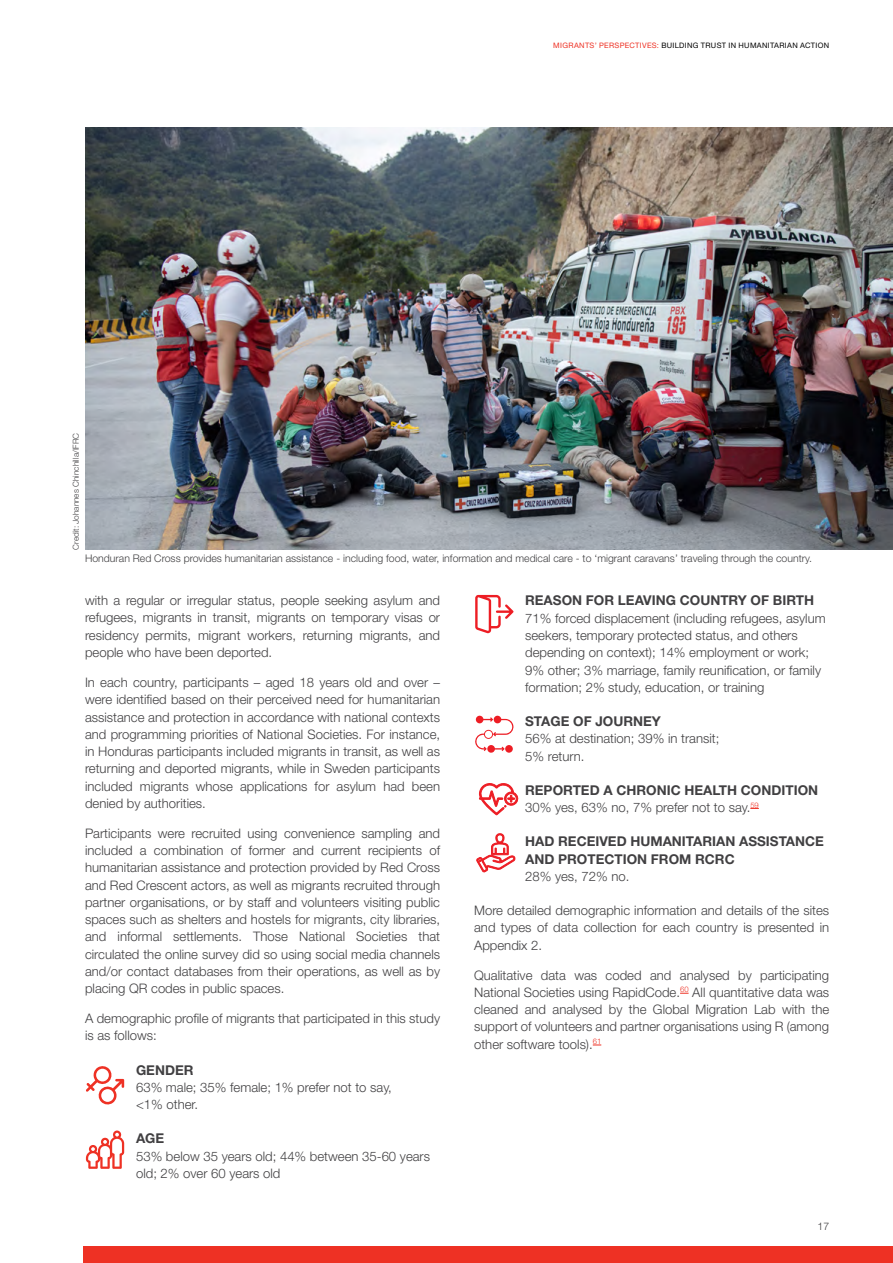
<style>
.page{position:relative;width:893px;height:1263px;background:#fff}
.page>*{position:absolute;margin:0;border:0;box-sizing:border-box;transform-origin:0 0}
.Body_Text_-_Bullets{font:700 13.5px/17.2px "Helvetica Neue LT";color:#414042}
.Body_Text{font:300 13.2px/17.2px "Helvetica Neue LT";color:#414042;text-align:justify}
.Body_Text_-_Bullets-2{font:300 13.2px/17.2px "Helvetica Neue LT";color:#414042}
.t1{font:300 10.5px "Helvetica Neue LT";color:#414042}
.t2{font:300 8.25px "Helvetica Neue LT";color:#414042}
.t3{font:7.5px "Helvetica Neue LT";letter-spacing:.04em;color:#000}
.s1{color:#ee3124}
</style>
<div class="page">
<div style="left:83px;top:1246px;width:810px;height:17px;background:#ee3124"></div>
<img style="left:85px;top:128px;width:808px;height:422px">
<svg style="left:86px;top:1066px;width:38px;height:39px"></svg>
<svg style="left:86px;top:1130px;width:38px;height:39px"></svg>
<svg style="left:475px;top:595px;width:38px;height:38px"></svg>
<svg style="left:475px;top:715px;width:39px;height:38px"></svg>
<div style="left:505px;top:745px;width:8px;height:8px;background:#ed1d24;border-radius:50%"></div>
<svg style="left:479px;top:783px;width:40px;height:32px"></svg>
<svg style="left:476px;top:833px;width:40px;height:40px"></svg>
<p class="t2" style="left:71px;top:550px;width:118px;rotate:-90deg">Credit: Johannes Chinchilla/IFRC</p>
<p class="t3" style="left:553px;top:41px;width:277px"><span class="s1">MIGRANTS’ PERSPECTIVES:</span> BUILDING TRUST IN HUMANITARIAN ACTION</p>
<p class="t1" style="left:85px;top:552px;width:728px">Honduran Red Cross provides humanitarian assistance - including food, water, information and medical care - to ‘migrant caravans’ traveling through the country.</p>
<p class="Body_Text" style="left:85px;top:592px;width:357px">with a regular or irregular status, people seeking asylum and refugees, migrants in transit, migrants on temporary visas or residency permits, migrant workers, returning migrants, and people who have been deported.</p>
<p class="Body_Text" style="left:85px;top:673px;width:357px">In each country, participants – aged 18 years old and over – were identified based on their perceived need for humanitarian assistance and protection in accordance with national contexts and programming priorities of National Societies. For instance, in Honduras participants included migrants in transit, as well as returning and deported migrants, while in Sweden participants included migrants whose applications for asylum had been denied by authorities.</p>
<p class="Body_Text" style="left:85px;top:824px;width:357px">Participants were recruited using convenience sampling and included a combination of former and current recipients of humanitarian assistance and protection provided by Red Cross and Red Crescent actors, as well as migrants recruited through partner organisations, or by staff and volunteers visiting public spaces such as shelters and hostels for migrants, city libraries, and informal settlements. Those National Societies that circulated the online survey did so using social media channels and/or contact databases from their operations, as well as by placing QR codes in public spaces.</p>
<p class="Body_Text" style="left:85px;top:1009px;width:357px">A demographic profile of migrants that participated in this study is as follows:</p>
<p class="Body_Text_-_Bullets" style="left:136px;top:1061px;width:59px">GENDER</p>
<p class="Body_Text_-_Bullets-2" style="left:136px;top:1078px;width:257px">63% male; 35% female; 1% prefer not to say, &lt;1% other.</p>
<p class="Body_Text_-_Bullets" style="left:136px;top:1129px;width:30px">AGE</p>
<p class="Body_Text_-_Bullets-2" style="left:136px;top:1147px;width:295px">53% below 35 years old; 44% between 35-60 years old; 2% over 60 years old</p>
<p class="Body_Text_-_Bullets" style="left:525px;top:592px;width:290px">REASON FOR LEAVING COUNTRY OF BIRTH</p>
<p class="Body_Text_-_Bullets-2" style="left:525px;top:609px;width:302px">71% forced displacement (including refugees, asylum seekers, temporary protected status, and others depending on context); 14% employment or work; 9% other; 3% marriage, family reunification, or family formation; 2% study, education, or training</p>
<p class="Body_Text_-_Bullets" style="left:525px;top:712px;width:137px">STAGE OF JOURNEY</p>
<p class="Body_Text_-_Bullets-2" style="left:525px;top:730px;width:196px">56% at destination; 39% in transit;<br>5% return.</p>
<p class="Body_Text_-_Bullets" style="left:525px;top:781px;width:294px">REPORTED A CHRONIC HEALTH CONDITION</p>
<p class="Body_Text_-_Bullets-2" style="left:525px;top:798px;width:235px">30% yes, 63% no, 7% prefer not to say.<sup>59</sup></p>
<p class="Body_Text_-_Bullets" style="left:525px;top:832px;width:300px">HAD RECEIVED HUMANITARIAN ASSISTANCE<br>AND PROTECTION FROM RCRC</p>
<p class="Body_Text_-_Bullets-2" style="left:525px;top:867px;width:106px">28% yes, 72% no.</p>
<p class="Body_Text" style="left:474px;top:901px;width:357px">More detailed demographic information and details of the sites and types of data collection for each country is presented in Appendix 2.</p>
<p class="Body_Text" style="left:474px;top:966px;width:357px">Qualitative data was coded and analysed by participating National Societies using RapidCode.<sup>60</sup> All quantitative data was cleaned and analysed by the Global Migration Lab with the support of volunteers and partner organisations using R (among other software tools).<sup>61</sup></p>
<p class="t1" style="left:817px;top:1220px;width:13px">17</p>
</div>
